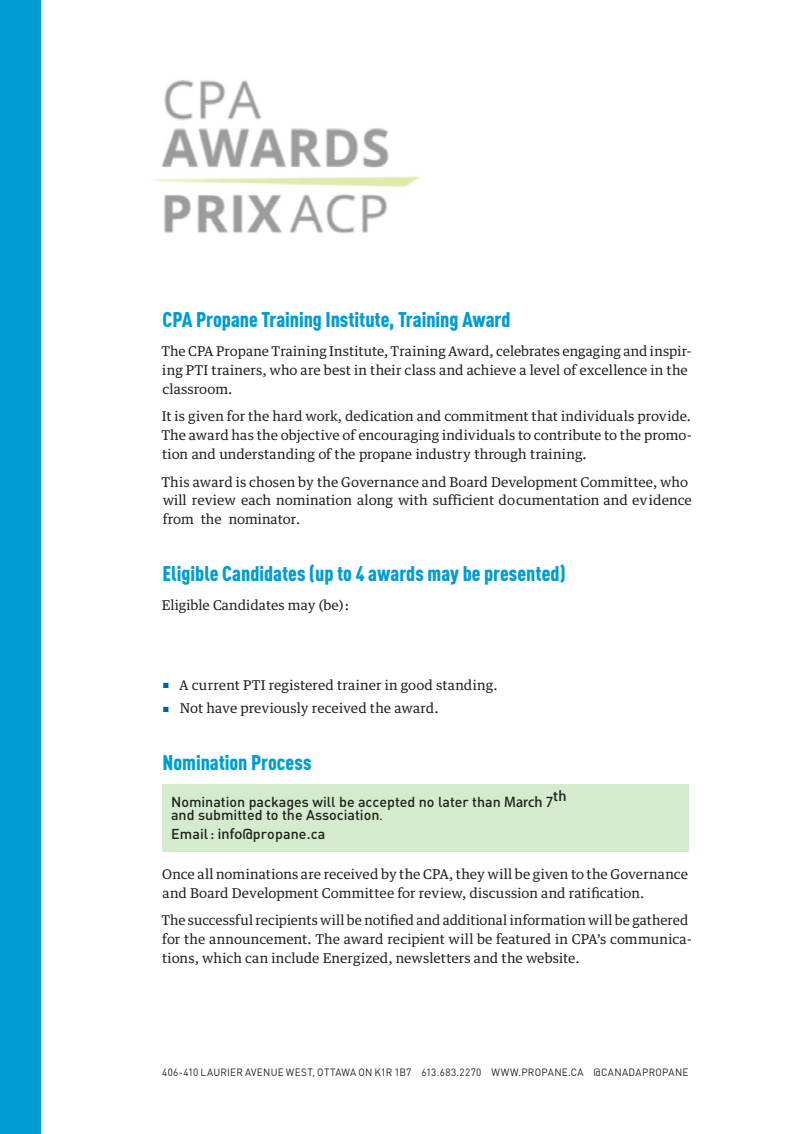
<style>
.page{position:relative;width:810px;height:1134px;background:#fff}
.page>*{position:absolute;margin:0;border:0;box-sizing:border-box;transform-origin:0 0}
.t1{font:900 21px "DIN Cond";color:#009cd5}
.t2{font:500 14.25px/13.6px "DIN";color:#20221d}
.t3{font:13.5px/18.8px "Guardian Text Egyp";color:#20221d}
.t4{font:10.5px "DIN";letter-spacing:.025em;color:#20221d;scale:.95 1}
.s1{color:#0064a2}
.s2{font-family:"Adobe Fan Heiti Std";font-weight:700;font-size:13.5px}
.s3{font-family:"Minion Pro";font-weight:400}
</style>
<div class="page">
<div style="left:0;top:0;width:40px;height:1134px;background:#009cd5"></div>
<img style="left:155px;top:80px;width:265px;height:153px">
<div style="left:162px;top:784px;width:526px;height:67px;background:#d4ebce"></div>
<h1 class="t1" style="left:163px;top:306px;width:350px">CPA Propane Training Institute, Training Award</h1>
<p class="t3" style="left:161px;top:341px;width:532px">The CPA Propane Training Institute, Training Award, celebrates engaging and inspir&shy;ing PTI trainers, who are best in their class and achieve a level of excellence in the classroom.</p>
<p class="t3" style="left:161px;top:406px;width:532px;text-align:justify">It is given for the hard work, dedication and commitment that individuals provide.<br>The award has the objective of encouraging individuals to contribute to the promo&shy;tion and understanding of the propane industry through training.</p>
<p class="t3" style="left:161px;top:471px;width:532px">This award is chosen by the Governance and Board Development Committee, who will review each nomination along with sufficient documentation and evidence from the nominator.</p>
<h1 class="t1" style="left:163px;top:561px;width:405px">Eligible Candidates (up to 4 awards may be presented)</h1>
<p class="t3" style="left:162px;top:595px;width:189px">Eligible Candidates may (be) :</p>
<p class="t3" style="left:163px;top:674px;width:336px"><span class="s1">■</span> A current PTI registered trainer in good standing.</p>
<p class="t3" style="left:163px;top:698px;width:277px"><span class="s1">■</span> Not have previously received the award.</p>
<h1 class="t1" style="left:163px;top:750px;width:151px">Nomination Process</h1>
<p class="t2" style="left:171px;top:794px;width:397px">Nomination packages will be accepted no later than <span class="s2">March 7</span><sup>th </sup>and submitted to the Association<span class="s3">.</span></p>
<p class="t2" style="left:171px;top:826px;width:156px">Email: <span class="s2">info</span>@propane.ca</p>
<p class="t3" style="left:162px;top:863px;width:527px">Once all nominations are received by the CPA, they will be given to the Governance and Board Development Committee for review, discussion and ratification.</p>
<p class="t3" style="left:161px;top:910px;width:532px">The successful recipients will be notified and additional information will be gathered for the announcement. The award recipient will be featured in CPA’s communica&shy;tions, which can include Energized, newsletters and the website.</p>
<p class="t4" style="left:162px;top:1065px;width:556px">406-410 LAURIER AVENUE WEST, OTTAWA ON K1R 1B7 613.683.2270 WWW.PROPANE.CA @CANADAPROPANE</p>
</div>
